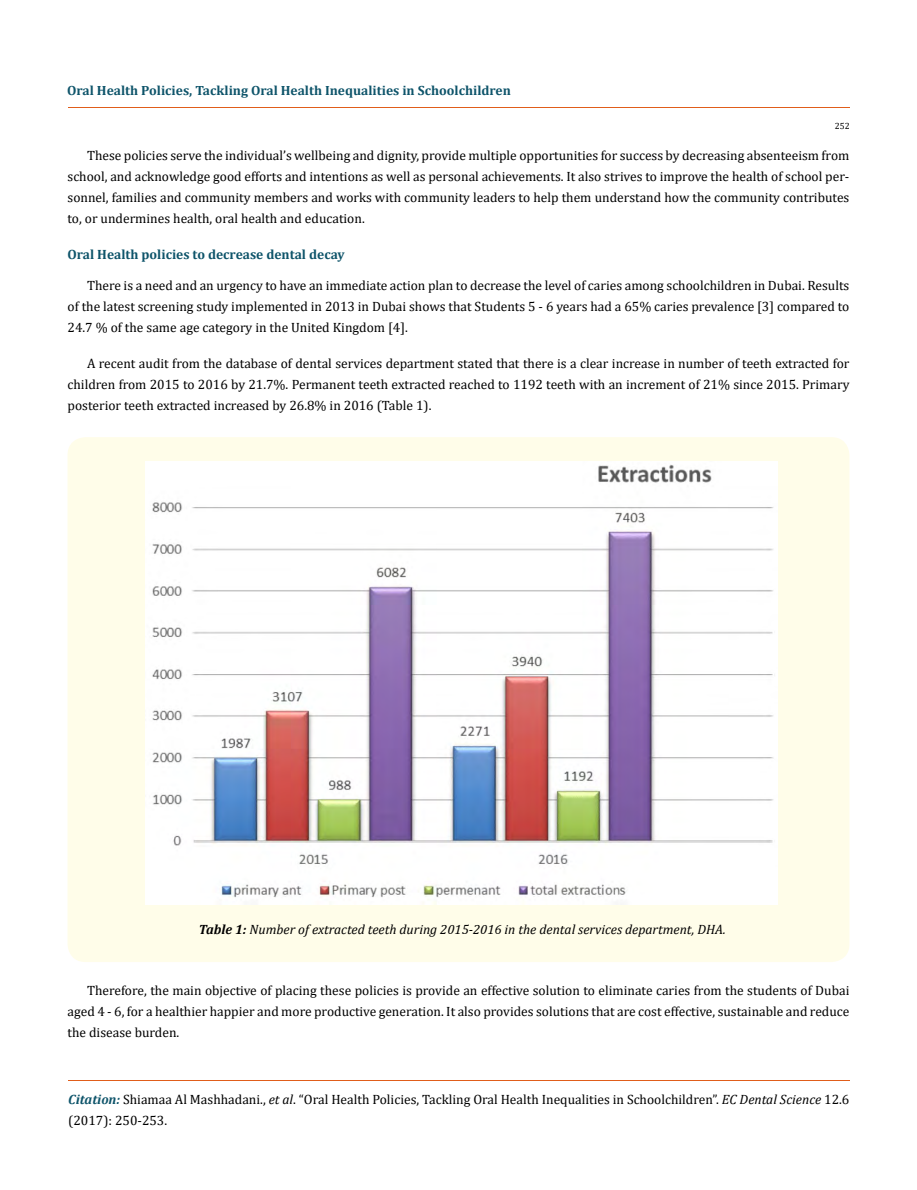
<style>
.page{position:relative;width:917px;height:1190px;background:#fff}
.page>*{position:absolute;margin:0;border:0;box-sizing:border-box;transform-origin:0 0}
.t1{font:13.5px/21px "Cambria";color:#000;text-align:justify}
.t2{font:italic 13.5px "Cambria";color:#000}
.t3{font:700 13.5px "Cambria";color:#0e546a}
.t4{font:700 13.35px "Cambria";color:#0e546a}
.t5{font:9px "Cambria";color:#000}
.s1{font-weight:700}
.s2{font-weight:700;font-style:italic;color:#0e546a}
.s3{font-style:italic}
</style>
<div class="page">
<hr style="left:68px;top:108px;width:781px;height:1px;background:#e05d1a">
<hr style="left:68px;top:1080px;width:781px;height:1px;background:#e05d1a">
<div style="left:68px;top:437px;width:781px;height:525px;background:#fffde9;border-radius:18px"></div>
<img style="left:145px;top:461px;width:632px;height:443px">
<p class="t4" style="left:67px;top:81px;width:445px">Oral Health Policies, Tackling Oral Health Inequalities in Schoolchildren</p>
<p class="t5" style="left:834px;top:121px;width:16px">252</p>
<p class="t1" style="left:68px;top:145px;width:783px;text-indent:19px">These policies serve the individual’s wellbeing and dignity, provide multiple opportunities for success by decreasing absenteeism from school, and acknowledge good efforts and intentions as well as personal achievements. It also strives to improve the health of school per&shy;sonnel, families and community members and works with community leaders to help them understand how the community contributes to, or undermines health, oral health and education.</p>
<p class="t3" style="left:68px;top:244px;width:278px">Oral Health policies to decrease dental decay</p>
<p class="t1" style="left:68px;top:275px;width:783px;text-indent:19px">There is a need and an urgency to have an immediate action plan to decrease the level of caries among schoolchildren in Dubai. Results of the latest screening study implemented in 2013 in Dubai shows that Students 5 - 6 years had a 65% caries prevalence [3] compared to 24.7 % of the same age category in the United Kingdom [4].</p>
<p class="t1" style="left:68px;top:352px;width:783px;text-indent:19px">A recent audit from the database of dental services department stated that there is a clear increase in number of teeth extracted for children from 2015 to 2016 by 21.7%. Permanent teeth extracted reached to 1192 teeth with an increment of 21% since 2015. Primary posterior teeth extracted increased by 26.8% in 2016 (Table 1).</p>
<p class="t2" style="left:199px;top:920px;width:528px"><span class="s1">Table 1:</span> Number of extracted teeth during 2015-2016 in the dental services department, DHA.</p>
<p class="t1" style="left:68px;top:979px;width:783px;text-indent:19px">Therefore, the main objective of placing these policies is provide an effective solution to eliminate caries from the students of Dubai aged 4 - 6, for a healthier happier and more productive generation. It also provides solutions that are cost effective, sustainable and reduce the disease burden.</p>
<p class="t1" style="left:68px;top:1089px;width:782px"><span class="s2">Citation:</span> Shiamaa Al Mashhadani., <span class="s3">et al</span>. “Oral Health Policies, Tackling Oral Health Inequalities in Schoolchildren”. <span class="s3">EC Dental Science</span> 12.6 (2017): 250-253.</p>
</div>
